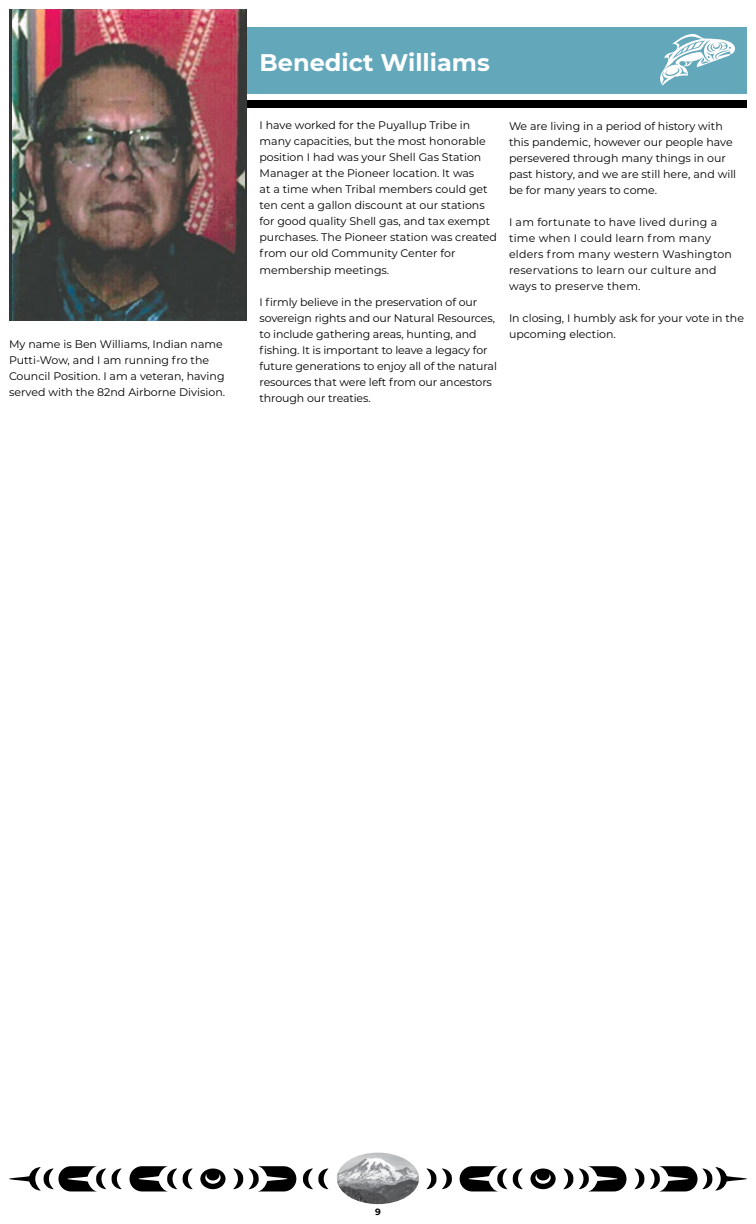
<style>
.page{position:relative;width:756px;height:1224px;background:#fff}
.page>*{position:absolute;margin:0;border:0;box-sizing:border-box;transform-origin:0 0}
.t1{font:700 24px "Montserrat";color:#fff}
.t2{font:11px/16px "Montserrat";color:#000}
.t3{font:11px/16px "Montserrat";letter-spacing:.02em;color:#000}
.t4{font:700 9px "Montserrat";color:#000}
</style>
<div class="page">
<div style="left:247px;top:27px;width:500px;height:67px;background:#63a7bb"></div>
<svg style="left:660px;top:34px;width:75px;height:52px"></svg>
<img style="left:337px;top:1153px;width:82px;height:51px">
<svg style="left:426px;top:1169px;width:26px;height:20px"></svg>
<svg style="left:460px;top:1166px;width:63px;height:25px"></svg>
<svg style="left:563px;top:1169px;width:10px;height:20px"></svg>
<svg style="left:579px;top:1166px;width:48px;height:25px"></svg>
<svg style="left:530px;top:1169px;width:26px;height:20px"></svg>
<svg style="left:634px;top:1169px;width:10px;height:20px"></svg>
<svg style="left:650px;top:1166px;width:97px;height:25px"></svg>
<svg style="left:183px;top:1169px;width:10px;height:20px"></svg>
<svg style="left:303px;top:1169px;width:26px;height:20px"></svg>
<svg style="left:129px;top:1166px;width:48px;height:25px"></svg>
<svg style="left:233px;top:1166px;width:63px;height:25px"></svg>
<svg style="left:200px;top:1169px;width:26px;height:20px"></svg>
<svg style="left:112px;top:1169px;width:10px;height:20px"></svg>
<svg style="left:9px;top:1166px;width:97px;height:25px"></svg>
<div style="left:247px;top:100px;width:500px;height:7px;background:#000"></div>
<img style="left:9px;top:9px;width:238px;height:311px">
<p class="t2" style="left:9px;top:336px;width:218px">My name is Ben Williams, Indian name Putti-Wow, and I am running fro the Council Position. I am a veteran, having served with the 82nd Airborne Division.</p>
<h1 class="t1" style="left:260px;top:46px;width:232px">Benedict Williams</h1>
<p class="t2" style="left:260px;top:117px;width:239px">I have worked for the Puyallup Tribe in many capacities, but the most honorable position I had was your Shell Gas Station Manager at the Pioneer location. It was<br>at a time when Tribal members could get ten cent a gallon discount at our stations for good quality Shell gas, and tax exempt purchases. The Pioneer station was created from our old Community Center for membership meetings.</p>
<p class="t2" style="left:260px;top:293px;width:239px">I firmly believe in the preservation of our sovereign rights and our Natural Resources, to include gathering areas, hunting, and fishing. It is important to leave a legacy for future generations to enjoy all of the natural resources that were left from our ancestors through our treaties.</p>
<p class="t2" style="left:509px;top:117px;width:229px">We are living in a period of history with this pandemic, however our people have persevered through many things in our past history, and we are still here, and will be for many years to come.</p>
<p class="t3" style="left:509px;top:213px;width:225px">I am fortunate to have lived during a time when I could learn from many elders from many western Washington reservations to learn our culture and ways to preserve them.</p>
<p class="t2" style="left:509px;top:309px;width:237px">In closing, I humbly ask for your vote in the upcoming election.</p>
<p class="t4" style="left:375px;top:1205px;width:7px">9</p>
</div>
